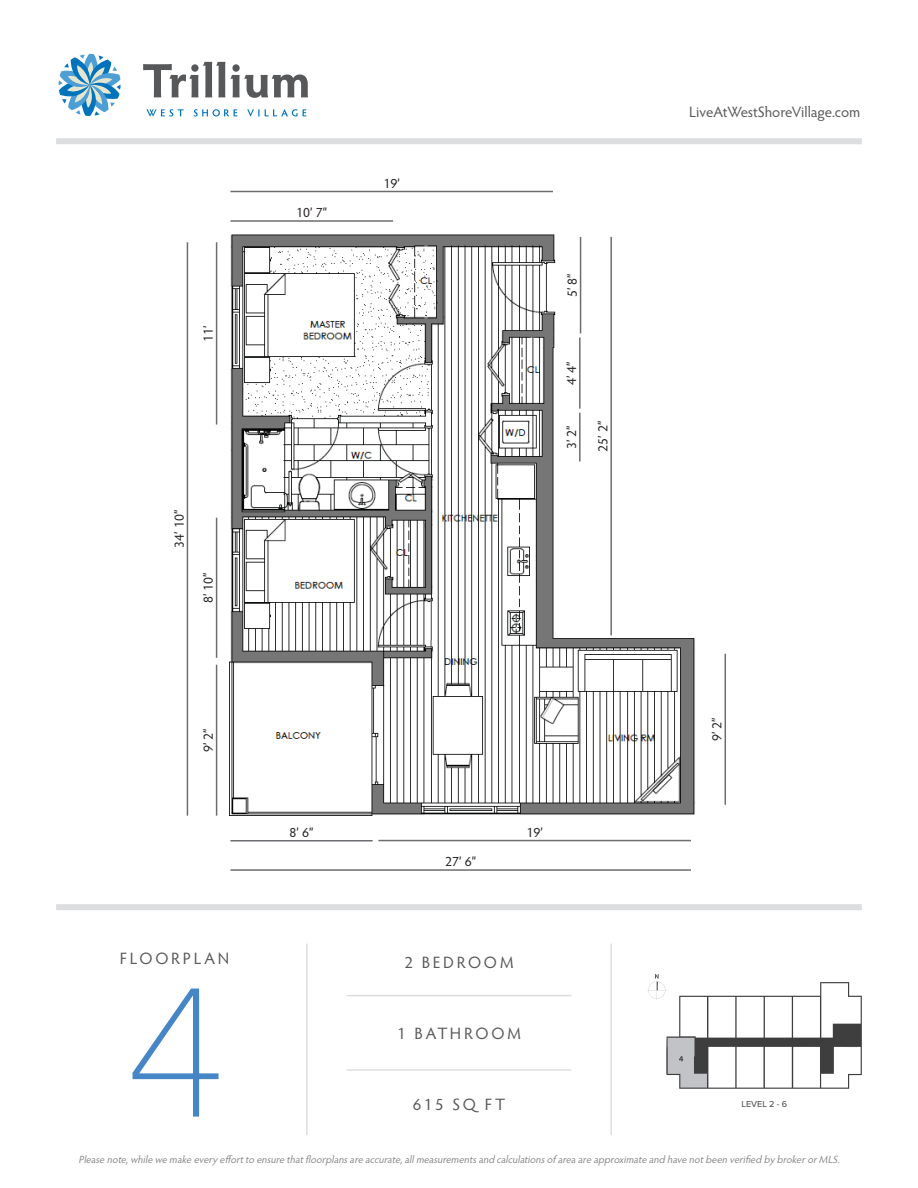
<style>
.page{position:relative;width:918px;height:1188px;background:#fff}
.page>*{position:absolute;margin:0;border:0;box-sizing:border-box;transform-origin:0 0}
.t1{font:100 192px "Proxima Nova T";color:#4786c6}
.t2{font:16.5px "Hypatia Sans Pro";letter-spacing:.165em;color:#57585a}
.t3{font:15px "Hypatia Sans Pro";letter-spacing:-.005em;color:#57585a}
.t4{font:13.5px "Hypatia Sans Pro";color:#231f20}
.t5{font:italic 10.5px "Hypatia Sans Pro";color:#87898c}
.t6{font:500 9px "Proxima Nova";color:#57585a}
</style>
<div class="page">
<div style="left:56px;top:138px;width:806px;height:6px;background:#dcdddf"></div>
<div style="left:56px;top:904px;width:806px;height:6px;background:#dcdddf"></div>
<hr style="left:306px;top:944px;width:2px;height:191px;background:#dcdddf">
<hr style="left:610px;top:944px;width:2px;height:191px;background:#dcdddf">
<hr style="left:347px;top:995px;width:224px;height:1px;background:#dcdddf">
<hr style="left:347px;top:1069px;width:224px;height:2px;background:#dcdddf">
<svg style="left:58px;top:54px;width:63px;height:62px"></svg>
<svg style="left:146px;top:109px;width:38px;height:8px"></svg>
<svg style="left:194px;top:109px;width:43px;height:8px"></svg>
<svg style="left:247px;top:109px;width:59px;height:8px"></svg>
<svg style="left:143px;top:62px;width:165px;height:36px"></svg>
<img style="left:229px;top:234px;width:467px;height:582px">
<svg style="left:647px;top:974px;width:215px;height:115px"></svg>
<hr style="left:230px;top:840px;width:143px;height:2px;background:#6c6d70">
<hr style="left:216px;top:665px;width:1px;height:151px;background:#6c6d70">
<hr style="left:216px;top:518px;width:1px;height:140px;background:#6c6d70">
<hr style="left:378px;top:840px;width:313px;height:1px;background:#6c6d70">
<hr style="left:230px;top:220px;width:163px;height:2px;background:#6c6d70">
<hr style="left:216px;top:242px;width:1px;height:183px;background:#6c6d70">
<hr style="left:230px;top:191px;width:323px;height:1px;background:#6c6d70">
<hr style="left:187px;top:242px;width:1px;height:574px;background:#6c6d70">
<hr style="left:230px;top:869px;width:461px;height:2px;background:#6c6d70">
<hr style="left:580px;top:237px;width:1px;height:96px;background:#6c6d70">
<hr style="left:579px;top:337px;width:2px;height:72px;background:#6c6d70">
<hr style="left:579px;top:413px;width:2px;height:49px;background:#6c6d70">
<hr style="left:725px;top:654px;width:1px;height:151px;background:#6c6d70">
<hr style="left:610px;top:237px;width:2px;height:398px;background:#6c6d70">
<p class="t4" style="left:199px;top:342px;width:18px;rotate:-90deg">11’</p>
<p class="t4" style="left:170px;top:548px;width:39px;rotate:-90deg">34’ 10”</p>
<p class="t4" style="left:199px;top:603px;width:32px;rotate:-90deg">8’ 10”</p>
<p class="t4" style="left:199px;top:752px;width:25px;rotate:-90deg">9’ 2”</p>
<h2 class="t2" style="left:120px;top:947px;width:111px">FLOORPLAN</h2>
<h1 class="t1" style="left:125px;top:909px;width:102px">4</h1>
<p class="t4" style="left:296px;top:203px;width:32px">10’ 7”</p>
<p class="t4" style="left:383px;top:174px;width:18px">19’</p>
<p class="t4" style="left:563px;top:297px;width:25px;rotate:-90deg">5’ 8”</p>
<p class="t4" style="left:562px;top:385px;width:25px;rotate:-90deg">4’ 4”</p>
<p class="t4" style="left:562px;top:449px;width:25px;rotate:-90deg">3’ 2”</p>
<p class="t4" style="left:594px;top:452px;width:32px;rotate:-90deg">25’ 2”</p>
<p class="t4" style="left:290px;top:823px;width:25px">8’ 6”</p>
<p class="t4" style="left:445px;top:852px;width:32px">27’ 6”</p>
<p class="t4" style="left:526px;top:823px;width:18px">19’</p>
<h2 class="t2" style="left:405px;top:951px;width:110px">2 BEDROOM</h2>
<h2 class="t2" style="left:397px;top:1022px;width:125px">1 BATHROOM</h2>
<h2 class="t2" style="left:413px;top:1093px;width:94px">615 SQ FT</h2>
<h3 class="t3" style="left:689px;top:102px;width:173px">LiveAtWestShoreVillage.com</h3>
<p class="t4" style="left:708px;top:741px;width:25px;rotate:-90deg">9’ 2”</p>
<p class="t6" style="left:741px;top:1097px;width:47px">LEVEL 2 - 6</p>
<p class="t5" style="left:79px;top:1153px;width:765px">Please note,while we make every effortto ensure thatfloorplansare accurate,allmeasurementsand calculationsof areaare approximate and have notbeen verified by brokerorMLS.</p>
</div>
